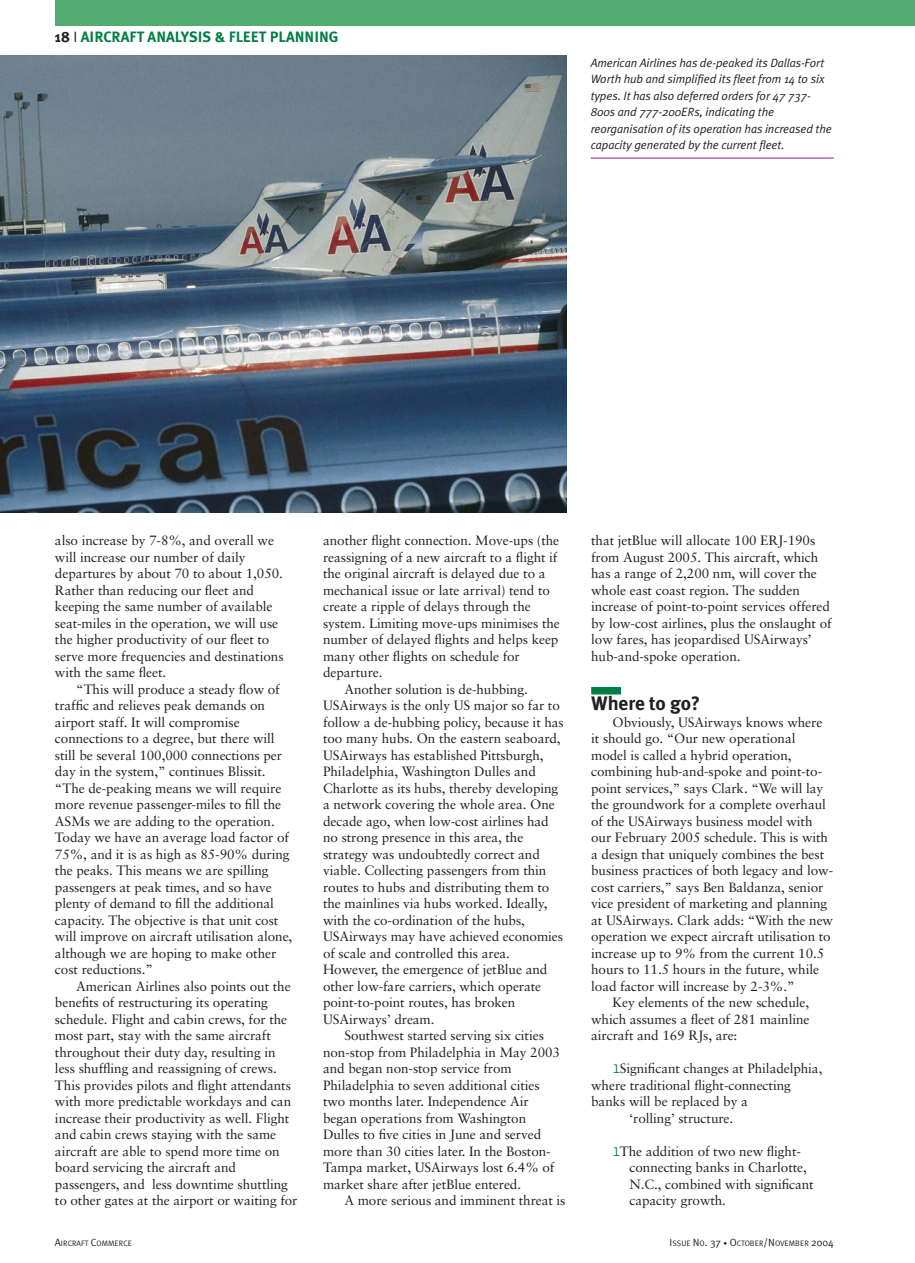
<style>
.page{position:relative;width:915px;height:1263px;background:#fff}
.page>*{position:absolute;margin:0;border:0;box-sizing:border-box;transform-origin:0 0}
.t1{font:700 19.5px "Meta Plus";letter-spacing:-.005em;color:#231f20}
.t2{font:700 15px "Meta Plus";color:#007e46}
.t3{font:13.5px/16.5px "Sabon";letter-spacing:-.005em;color:#231f20}
.t4{font:italic 12px/16.5px "Meta Plus Normal";letter-spacing:-.005em;color:#231f20}
.t5{font:7.8px "Meta Plus Normal";letter-spacing:.005em;color:#231f20}
.s1{color:#231f20}
.s2{font-family:"Meta Plus Normal";font-weight:400;color:#231f20}
.s3{font-family:"Courier";color:#007e46}
.s4{font-size:10.5px}
.s5{font-size:7.5px}
</style>
<div class="page">
<div style="left:591px;top:687px;width:29px;height:7px;background:#007e46"></div>
<div style="left:55px;top:1px;width:859px;height:25px;background:#50ac70"></div>
<img style="left:0;top:56px;width:566px;height:456px">
<hr style="left:590px;top:158px;width:243px;height:1px;background:#9c1881">
<p class="t2" style="left:55px;top:31px;width:285px"><span class="s1">18</span> <span class="s2">I</span> AIRCRAFT ANALYSIS &amp; FLEET PLANNING</p>
<p class="t4" style="left:590px;top:55px;width:242px">American Airlines has de-peaked its Dallas-Fort Worth hub and simplified its fleet from 14 to six types. It has also deferred orders for 47 737- 800s and 777-200ERs, indicating the reorganisation of its operation has increased the capacity generated by the current fleet.</p>
<p class="t3" style="left:55px;top:533px;width:230px">also increase by 7-8%, and overall we will increase our number of daily departures by about 70 to about 1,050.<br>Rather than reducing our fleet and keeping the same number of available seat-miles in the operation, we will use the higher productivity of our fleet to serve more frequencies and destinations with the same fleet.</p>
<p class="t3" style="left:55px;top:682px;width:239px;text-indent:21px">“This will produce a steady flow of traffic and relieves peak demands on airport staff. It will compromise connections to a degree, but there will still be several 100,000 connections per day in the system,” continues Blissit. “The de-peaking means we will require more revenue passenger-miles to fill the ASMs we are adding to the operation.<br>Today we have an average load factor of 75%, and it is as high as 85-90% during the peaks. This means we are spilling passengers at peak times, and so have plenty of demand to fill the additional capacity. The objective is that unit cost will improve on aircraft utilisation alone, although we are hoping to make other cost reductions.”</p>
<p class="t3" style="left:55px;top:979px;width:244px;text-indent:21px">American Airlines also points out the benefits of restructuring its operating schedule. Flight and cabin crews, for the most part, stay with the same aircraft throughout their duty day, resulting in less shuffling and reassigning of crews.<br>This provides pilots and flight attendants with more predictable workdays and can increase their productivity as well. Flight and cabin crews staying with the same aircraft are able to spend more time on board servicing the aircraft and passengers, and less downtime shuttling to other gates at the airport or waiting for</p>
<p class="t3" style="left:323px;top:533px;width:237px">another flight connection. Move-ups (the</p>
<p class="t3" style="left:323px;top:550px;width:236px">reassigning of a new aircraft to a flight if</p>
<p class="t3" style="left:323px;top:566px;width:224px">the original aircraft is delayed due to a</p>
<p class="t3" style="left:323px;top:583px;width:228px">mechanical issue or late arrival) tend to</p>
<p class="t3" style="left:323px;top:599px;width:209px">create a ripple of delays through the</p>
<p class="t3" style="left:323px;top:616px;width:238px">system. Limiting move-ups minimises the</p>
<p class="t3" style="left:323px;top:632px;width:237px">number of delayed flights and helps keep</p>
<p class="t3" style="left:323px;top:649px;width:198px">many other flights on schedule for</p>
<p class="t3" style="left:323px;top:665px;width:61px">departure.</p>
<p class="t3" style="left:344px;top:682px;width:185px">Another solution is de-hubbing.</p>
<p class="t3" style="left:323px;top:698px;width:238px">USAirways is the only US major so far to</p>
<p class="t3" style="left:323px;top:715px;width:242px">follow a de-hubbing policy, because it has</p>
<p class="t3" style="left:323px;top:731px;width:239px">too many hubs. On the eastern seaboard,</p>
<p class="t3" style="left:323px;top:748px;width:222px">USAirways has established Pittsburgh,</p>
<p class="t3" style="left:323px;top:764px;width:214px">Philadelphia, Washington Dulles and</p>
<p class="t3" style="left:323px;top:781px;width:237px">Charlotte as its hubs, thereby developing</p>
<p class="t3" style="left:323px;top:797px;width:233px">a network covering the whole area. One</p>
<p class="t3" style="left:323px;top:814px;width:227px">decade ago, when low-cost airlines had</p>
<p class="t3" style="left:323px;top:830px;width:202px">no strong presence in this area, the</p>
<p class="t3" style="left:323px;top:847px;width:218px">strategy was undoubtedly correct and</p>
<p class="t3" style="left:323px;top:863px;width:225px">viable. Collecting passengers from thin</p>
<p class="t3" style="left:323px;top:880px;width:228px">routes to hubs and distributing them to</p>
<p class="t3" style="left:323px;top:896px;width:226px">the mainlines via hubs worked. Ideally,</p>
<p class="t3" style="left:323px;top:913px;width:203px">with the co-ordination of the hubs,</p>
<p class="t3" style="left:323px;top:929px;width:241px">USAirways may have achieved economies</p>
<p class="t3" style="left:323px;top:946px;width:188px">of scale and controlled this area.</p>
<p class="t3" style="left:323px;top:962px;width:226px">However, the emergence of jetBlue and</p>
<p class="t3" style="left:323px;top:979px;width:219px">other low-fare carriers, which operate</p>
<p class="t3" style="left:323px;top:995px;width:194px">point-to-point routes, has broken</p>
<p class="t3" style="left:323px;top:1012px;width:113px">USAirways’ dream.</p>
<p class="t3" style="left:344px;top:1028px;width:201px">Southwest started serving six cities</p>
<p class="t3" style="left:323px;top:1045px;width:238px">non-stop from Philadelphia in May 2003</p>
<p class="t3" style="left:323px;top:1061px;width:190px">and began non-stop service from</p>
<p class="t3" style="left:323px;top:1078px;width:218px">Philadelphia to seven additional cities</p>
<p class="t3" style="left:323px;top:1094px;width:207px">two months later. Independence Air</p>
<p class="t3" style="left:323px;top:1111px;width:205px">began operations from Washington</p>
<p class="t3" style="left:323px;top:1127px;width:219px">Dulles to five cities in June and served</p>
<p class="t3" style="left:323px;top:1144px;width:229px">more than 30 cities later. In the Boston-</p>
<p class="t3" style="left:323px;top:1160px;width:233px">Tampa market, USAirways lost 6.4% of</p>
<p class="t3" style="left:323px;top:1177px;width:199px">market share after jetBlue entered.</p>
<p class="t3" style="left:344px;top:1193px;width:223px">A more serious and imminent threat is</p>
<p class="t3" style="left:591px;top:533px;width:242px">that jetBlue will allocate 100 ERJ-190s from August 2005. This aircraft, which has a range of 2,200 nm, will cover the whole east coast region. The sudden increase of point-to-point services offered by low-cost airlines, plus the onslaught of low fares, has jeopardised USAirways’ hub-and-spoke operation.</p>
<h1 class="t1" style="left:591px;top:696px;width:111px">Where to go?</h1>
<p class="t3" style="left:612px;top:715px;width:211px">Obviously, USAirways knows where</p>
<p class="t3" style="left:591px;top:731px;width:206px">it should go. “Our new operational</p>
<p class="t3" style="left:591px;top:748px;width:202px">model is called a hybrid operation,</p>
<p class="t3" style="left:591px;top:764px;width:232px">combining hub-and-spoke and point-to-</p>
<p class="t3" style="left:591px;top:781px;width:233px">point services,” says Clark. “We will lay</p>
<p class="t3" style="left:591px;top:797px;width:236px">the groundwork for a complete overhaul</p>
<p class="t3" style="left:591px;top:814px;width:223px">of the USAirways business model with</p>
<p class="t3" style="left:591px;top:830px;width:238px">our February 2005 schedule. This is with</p>
<p class="t3" style="left:591px;top:847px;width:234px">a design that uniquely combines the best</p>
<p class="t3" style="left:591px;top:863px;width:243px">business practices of both legacy and low-</p>
<p class="t3" style="left:591px;top:880px;width:234px">cost carriers,” says Ben Baldanza, senior</p>
<p class="t3" style="left:591px;top:896px;width:237px">vice president of marketing and planning</p>
<p class="t3" style="left:591px;top:913px;width:243px">at USAirways. Clark adds: “With the new</p>
<p class="t3" style="left:591px;top:929px;width:241px">operation we expect aircraft utilisation to</p>
<p class="t3" style="left:591px;top:946px;width:234px">increase up to 9% from the current 10.5</p>
<p class="t3" style="left:591px;top:962px;width:229px">hours to 11.5 hours in the future, while</p>
<p class="t3" style="left:591px;top:979px;width:205px">load factor will increase by 2-3%.”</p>
<p class="t3" style="left:612px;top:995px;width:198px">Key elements of the new schedule,</p>
<p class="t3" style="left:591px;top:1012px;width:220px">which assumes a fleet of 281 mainline</p>
<p class="t3" style="left:591px;top:1028px;width:148px">aircraft and 169 RJs, are:</p>
<p class="t3" style="left:612px;top:1061px;width:211px"><span class="s3">l</span>Significant changes at Philadelphia,</p>
<p class="t3" style="left:591px;top:1078px;width:201px">where traditional flight-connecting</p>
<p class="t3" style="left:591px;top:1094px;width:158px">banks will be replaced by a</p>
<p class="t3" style="left:629px;top:1111px;width:105px">‘rolling’ structure.</p>
<p class="t3" style="left:629px;top:1144px;width:186px;text-indent:-17px"><span class="s3">l</span>The addition of two new flight&shy;connecting banks in Charlotte,<br>N.C., combined with significant capacity growth.</p>
<p class="t5" style="left:55px;top:1241px;width:78px"><span class="s4">A</span>IRCRAFT <span class="s4">C</span>OMMERCE</p>
<p class="t5" style="left:669px;top:1241px;width:166px"><span class="s4">I</span>SSUE <span class="s4">N</span>O<span class="s4">. 37</span> <span class="s5">•</span> <span class="s4">O</span>CTOBER<span class="s4">/N</span>OVEMBER <span class="s4">2004</span></p>
</div>
